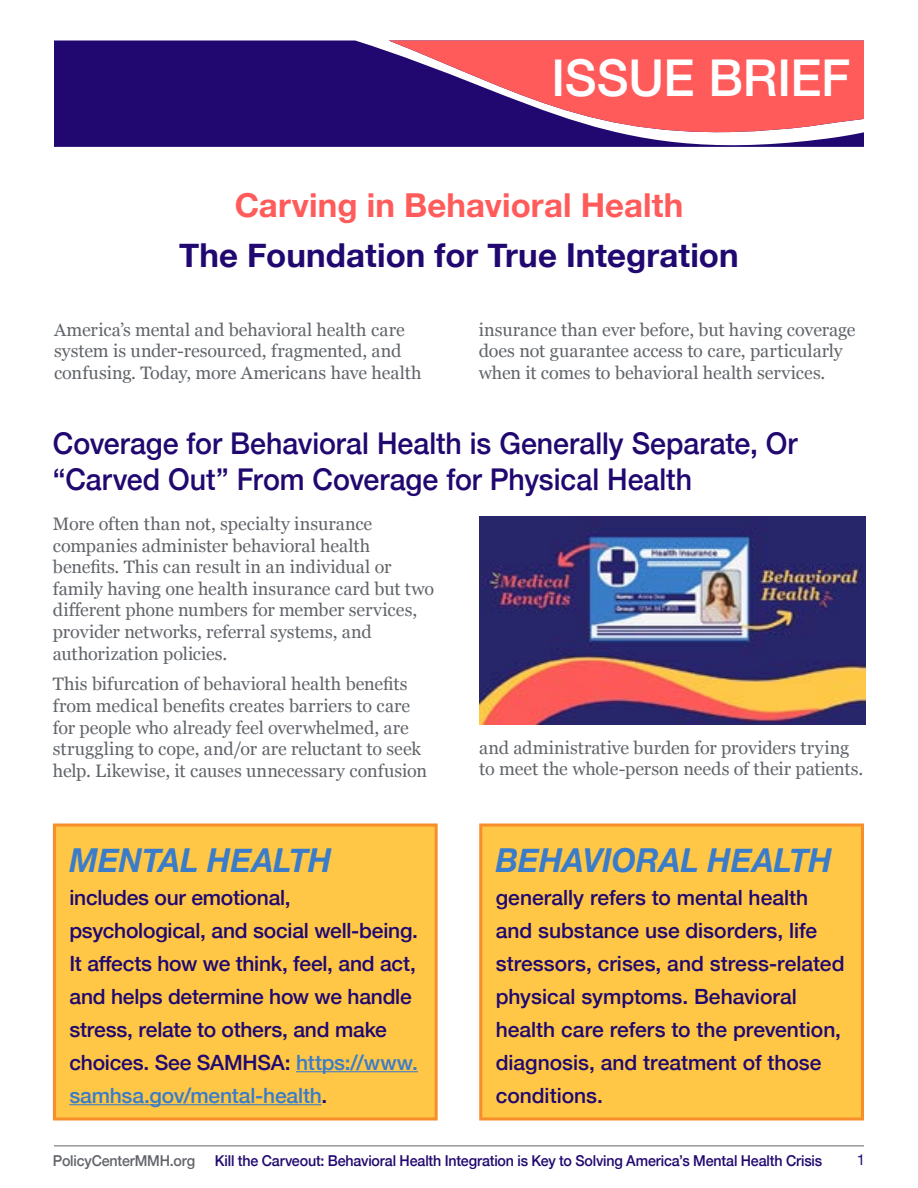
<style>
.page{position:relative;width:918px;height:1188px;background:#fff}
.page>*{position:absolute;margin:0;border:0;box-sizing:border-box;transform-origin:0 0}
.t1{font:500 50.85px "Helvetica Neue";letter-spacing:-.005em;color:#fff}
.t2{font:700 33px "Helvetica Neue";color:#210870}
.t3{font:italic 700 33px "Helvetica Neue";color:#3a7cc9;scale:.95 1}
.t4{font:700 33px "Helvetica Neue";letter-spacing:.005em;color:#ff5b5b}
.t5{font:500 30px/36px "Helvetica Neue";color:#210870;scale:.95 1}
.t6{font:500 21px/33px "Helvetica Neue";letter-spacing:-.005em;color:#210870}
.t7{font:18px/21.6px "Georgia";letter-spacing:-.005em;color:#61656a}
.t8{font:500 15px "Helvetica Neue";letter-spacing:-.01em;color:#210870;scale:.95 1}
.t9{font:500 15px "Helvetica Neue";letter-spacing:-.01em;color:#61656a;scale:.95 1}
.t10{font:15px "Helvetica Neue";color:#210870}
.s1{color:#3a7cc9}
</style>
<div class="page">
<hr style="left:54px;top:1146px;width:810px;height:1px;background:#61656a">
<div style="left:54px;top:40px;width:335px;height:107px;background:#210870"></div>
<svg style="left:389px;top:40px;width:475px;height:107px;background:#c35571"></svg>
<img style="left:479px;top:516px;width:386px;height:208px">
<div style="left:54px;top:825px;width:382px;height:294px;background:#ffc745"></div>
<hr style="left:296px;top:1071px;width:122px;height:1px;background:#3a7cc9">
<hr style="left:69px;top:1104px;width:252px;height:1px;background:#3a7cc9">
<div style="left:53px;top:824px;width:385px;height:296px;border:3px solid #f68e2c"></div>
<div style="left:481px;top:825px;width:381px;height:294px;background:#ffc745"></div>
<div style="left:479px;top:824px;width:385px;height:296px;border:3px solid #f68e2c"></div>
<h1 class="t1" style="left:552px;top:37px;width:300px">ISSUE BRIEF</h1>
<h2 class="t4" style="left:235px;top:179px;width:450px">Carving in Behavioral Health</h2>
<h2 class="t2" style="left:179px;top:229px;width:561px">The Foundation for True Integration</h2>
<p class="t7" style="left:54px;top:318px;width:369px">America’s mental and behavioral health care system is under-resourced, fragmented, and confusing. Today, more Americans have health</p>
<p class="t7" style="left:479px;top:318px;width:378px">insurance than ever before, but having coverage does not guarantee access to care, particularly when it comes to behavioral health services.</p>
<h3 class="t5" style="left:53px;top:423px;width:785px">Coverage for Behavioral Health is Generally Separate, Or “Carved Out” From Coverage for Physical Health</h3>
<p class="t7" style="left:53px;top:512px;width:383px">More often than not, specialty insurance companies administer behavioral health benefits. This can result in an individual or family having one health insurance card but two different phone numbers for member services, provider networks, referral systems, and authorization policies.</p>
<p class="t7" style="left:53px;top:673px;width:376px">This bifurcation of behavioral health benefits from medical benefits creates barriers to care for people who already feel overwhelmed, are struggling to cope, and/or are reluctant to seek help. Likewise, it causes unnecessary confusion</p>
<h2 class="t3" style="left:69px;top:835px;width:277px">MENTAL HEALTH</h2>
<p class="t6" style="left:69px;top:880px;width:350px">includes our emotional, psychological, and social well-being.<br>It affects how we think, feel, and act, and helps determine how we handle stress, relate to others, and make choices. See SAMHSA: <span class="s1">https://www. samhsa.gov/mental-health</span>.</p>
<p class="t7" style="left:479px;top:736px;width:386px">and administrative burden for providers trying to meet the whole-person needs of their patients.</p>
<h2 class="t3" style="left:496px;top:835px;width:355px">BEHAVIORAL HEALTH</h2>
<p class="t6" style="left:496px;top:880px;width:350px">generally refers to mental health and substance use disorders, life stressors, crises, and stress-related physical symptoms. Behavioral health care refers to the prevention, diagnosis, and treatment of those conditions.</p>
<p class="t9" style="left:53px;top:1148px;width:151px">PolicyCenterMMH.org</p>
<p class="t8" style="left:215px;top:1148px;width:641px">Kill the Carveout: Behavioral Health Integration is Key to Solving America’s Mental Health Crisis</p>
<p class="t10" style="left:857px;top:1149px;width:10px">1</p>
</div>
